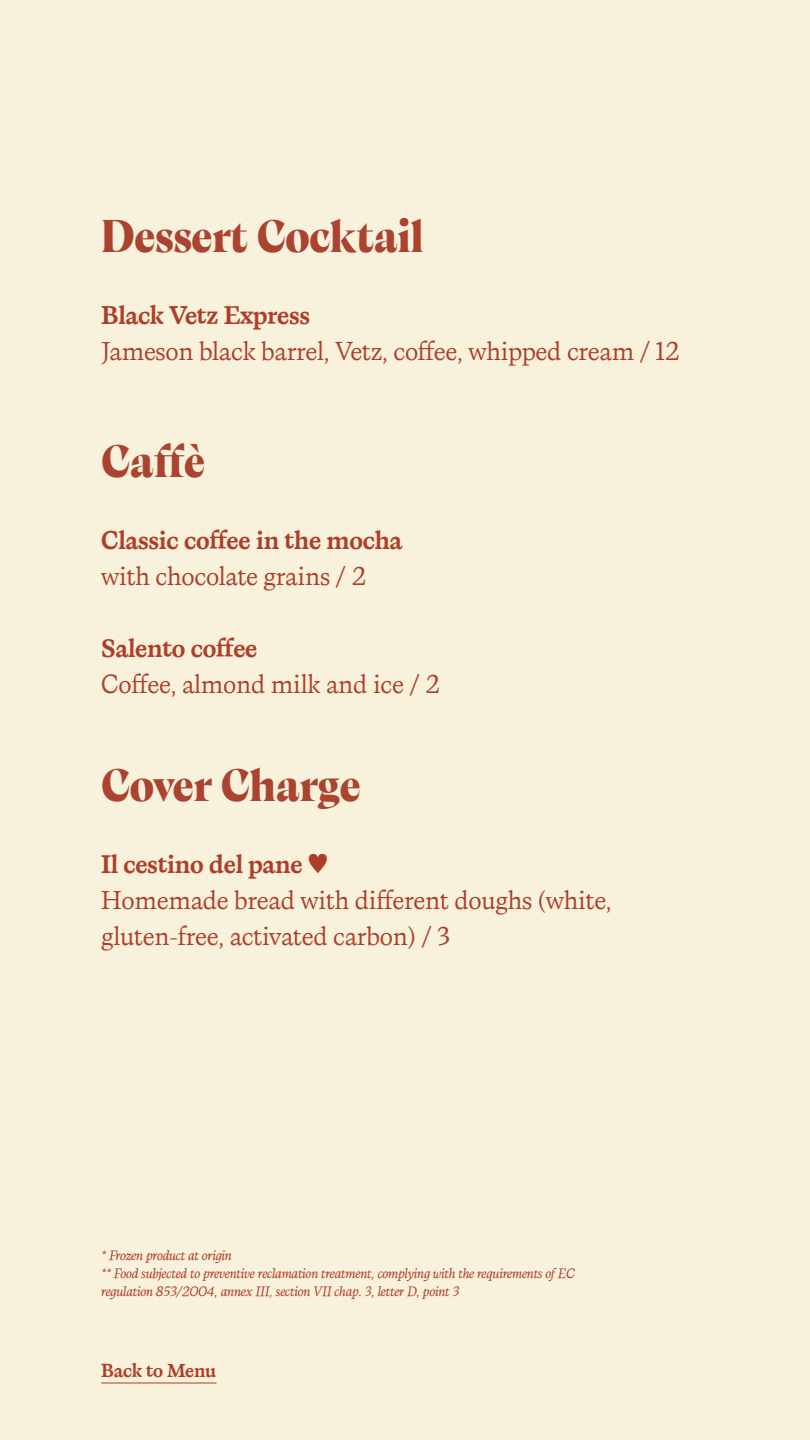
<style>
.page{position:relative;width:810px;height:1440px;background:#f8f1db}
.page>*{position:absolute;margin:0;border:0;box-sizing:border-box;transform-origin:0 0}
.t1{font:900 45px "Calvino Grande";letter-spacing:-.01em;color:#ab4331}
.t2{font:25.5px "Calvino";letter-spacing:-.01em;color:#ae3e29}
.t3{font:700 25.5px "Calvino";letter-spacing:-.01em;color:#ae3e29}
.t4{font:700 18.75px "Calvino";letter-spacing:-.01em;color:#ae3e29}
.t5{font:italic 13.5px/18px "Calvino";letter-spacing:-.01em;color:#ae3e29}
</style>
<div class="page">
<hr style="left:101px;top:1383px;width:115px;height:1px;background:#ae3e29">
<p class="t1" style="left:101px;top:202px;width:324px">Dessert Cocktail</p>
<p class="t3" style="left:101px;top:295px;width:210px">Black Vetz Express</p>
<p class="t2" style="left:101px;top:332px;width:579px">Jameson black barrel, Vetz, coffee, whipped cream / 12</p>
<p class="t1" style="left:101px;top:427px;width:105px">Caffè</p>
<p class="t3" style="left:101px;top:520px;width:303px">Classic coffee in the mocha</p>
<p class="t2" style="left:101px;top:557px;width:266px">with chocolate grains / 2</p>
<p class="t3" style="left:101px;top:628px;width:158px">Salento coffee</p>
<p class="t2" style="left:101px;top:665px;width:340px">Coffee, almond milk and ice / 2</p>
<p class="t1" style="left:101px;top:751px;width:261px">Cover Charge</p>
<p class="t3" style="left:101px;top:844px;width:228px">Il cestino del pane ♥</p>
<p class="t2" style="left:101px;top:881px;width:512px">Homemade bread with different doughs (white,</p>
<p class="t2" style="left:101px;top:917px;width:350px">gluten-free, activated carbon) / 3</p>
<p class="t5" style="left:101px;top:1245px;width:132px">* Frozen product at origin</p>
<p class="t5" style="left:101px;top:1263px;width:475px">** Food subjected to preventive reclamation treatment, complying with the requirements of EC regulation 853/2004, annex III, section VII chap. 3, letter D, point 3</p>
<p class="t4" style="left:101px;top:1356px;width:117px">Back to Menu</p>
</div>
